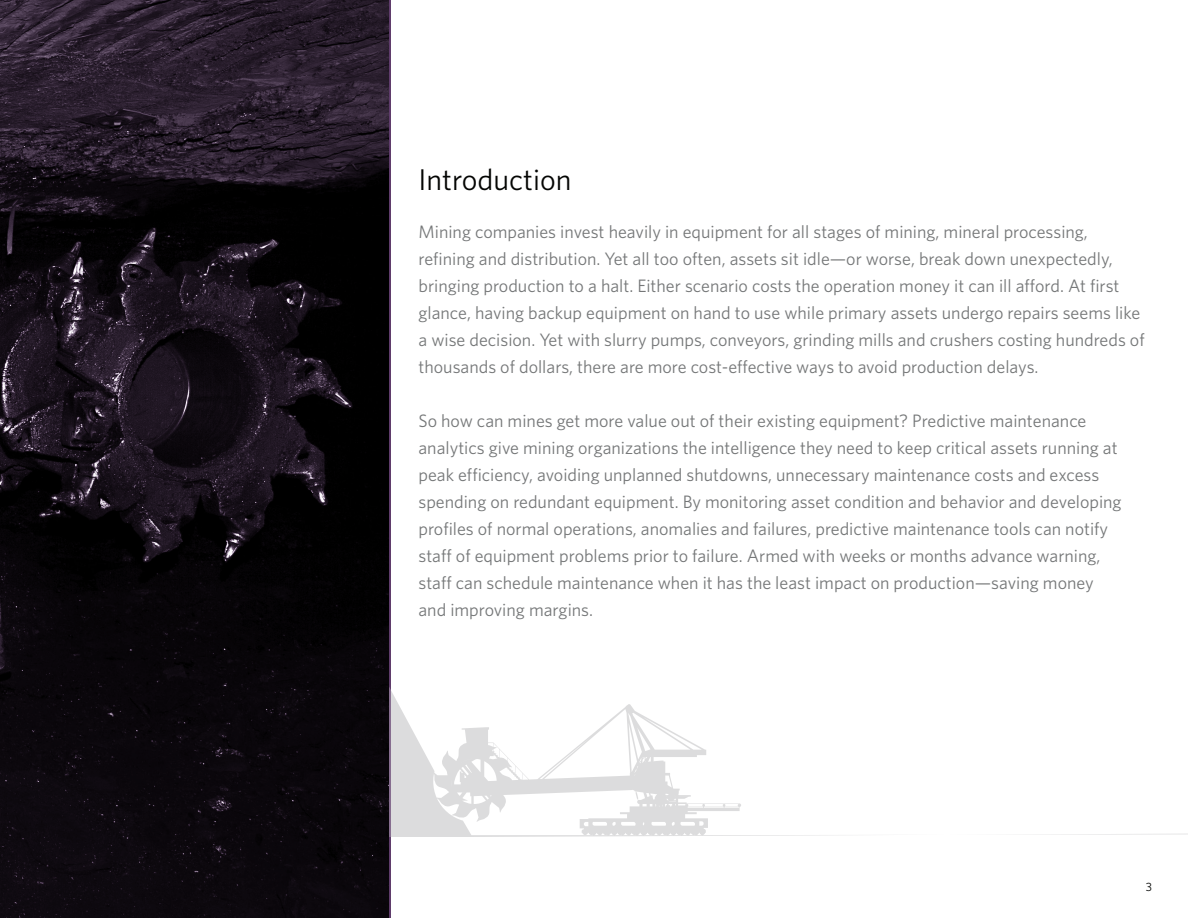
<style>
.page{position:relative;width:1188px;height:918px;background:#fff}
.page>*{position:absolute;margin:0;border:0;box-sizing:border-box;transform-origin:0 0}
.t1{font:30px "Whitney";color:#040503}
.t2{font:18px/27px "Whitney";color:#757778}
.t3{font:12px "Whitney";color:#040503}
</style>
<div class="page">
<svg style="left:391px;top:691px;width:797px;height:146px"></svg>
<svg style="left:0;top:0;width:391px;height:918px;background:#140e15"></svg>
<h1 class="t1" style="left:418px;top:162px;width:154px">Introduction</h1>
<p class="t2" style="left:418px;top:217px;width:728px">Mining companies invest heavily in equipment for all stages of mining, mineral processing, refining and distribution. Yet all too often, assets sit idle—or worse, break down unexpectedly, bringing production to a halt. Either scenario costs the operation money it can ill afford. At first glance, having backup equipment on hand to use while primary assets undergo repairs seems like a wise decision. Yet with slurry pumps, conveyors, grinding mills and crushers costing hundreds of thousands of dollars, there are more cost-effective ways to avoid production delays.</p>
<p class="t2" style="left:418px;top:406px;width:705px">So how can mines get more value out of their existing equipment? Predictive maintenance analytics give mining organizations the intelligence they need to keep critical assets running at peak efficiency, avoiding unplanned shutdowns, unnecessary maintenance costs and excess spending on redundant equipment. By monitoring asset condition and behavior and developing profiles of normal operations, anomalies and failures, predictive maintenance tools can notify staff of equipment problems prior to failure. Armed with weeks or months advance warning, staff can schedule maintenance when it has the least impact on production—saving money and improving margins.</p>
<p class="t3" style="left:1146px;top:880px;width:8px">3</p>
</div>
